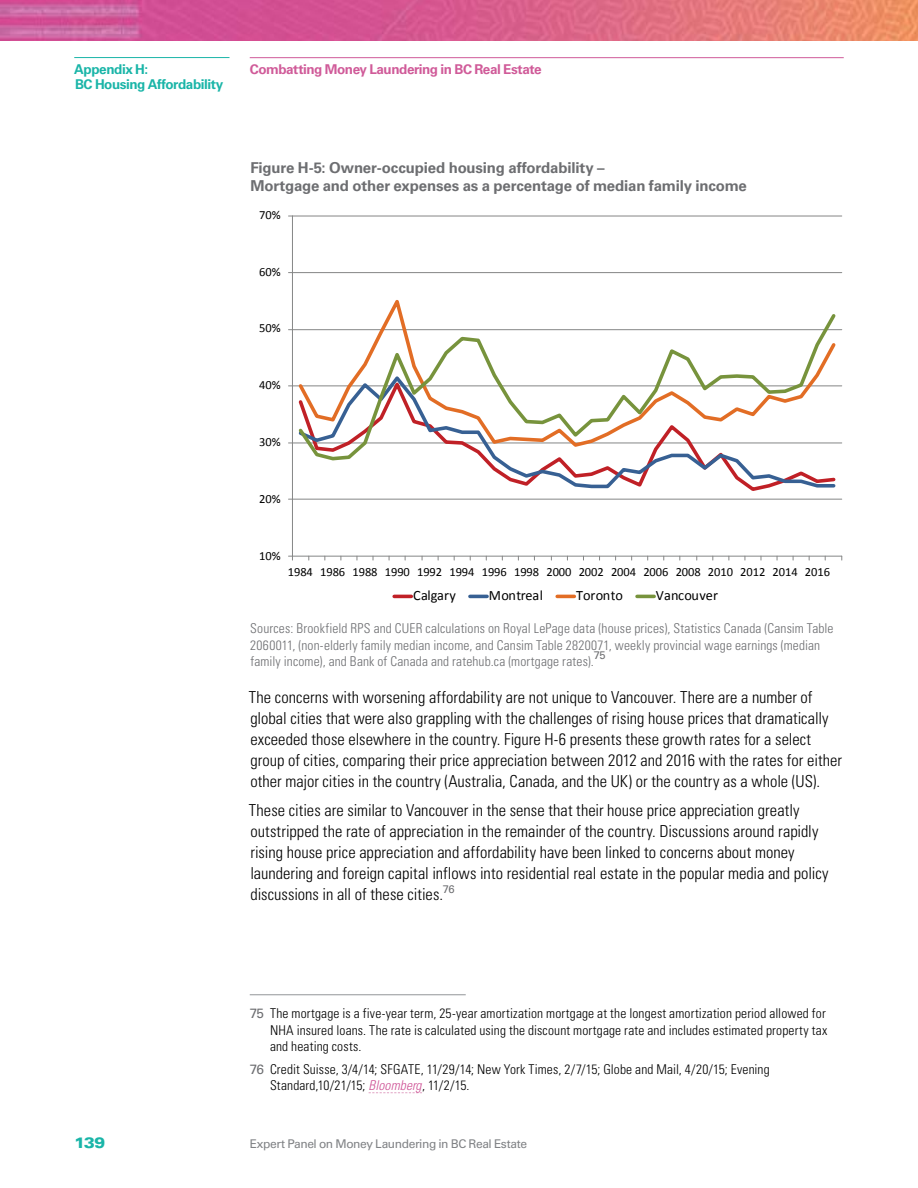
<style>
.page{position:relative;width:918px;height:1188px;background:#fff}
.page>*{position:absolute;margin:0;border:0;box-sizing:border-box;transform-origin:0 0}
.Text_-_Main{font:300 condensed 16.5px/21px "Univers LT Std";color:#000}
.t1{font:700 15px/18px "Univers LT Std";letter-spacing:-.01em;color:#6d6e71}
.t2{font:900 expanded 15px "Univers LT Std";color:#1ab5a8}
.t3{font:14.25px "Calibri";color:#000}
.t4{font:14.25px "Calibri";letter-spacing:.02em;color:#000}
.Footnote{font:300 condensed 13.5px/16.5px "Univers LT Std";letter-spacing:.01em;color:#000;text-align:justify}
.Figure_-_Attribution{font:300 condensed 13.5px/16.5px "Univers LT Std";letter-spacing:.01em;color:#6d6e71}
.t5{font:700 13.5px "Univers LT Std";letter-spacing:-.035em;color:#d05b99}
.t6{font:700 13.5px/15px "Univers LT Std";letter-spacing:-.03em;color:#1ab5a8}
.t7{font:12.45px "Calibri";letter-spacing:-.005em;color:#000}
.t8{font:12px "Univers LT Std";letter-spacing:-.035em;color:#808285}
.Figure_-_Attribution-2{font:10.95px "Univers LT Std";color:#6d6e71}
.Text_-_Main-2{font:10.95px "Univers LT Std";color:#6d6e71}
.s1{font-weight:400;font-stretch:normal;color:#6d6e71}
.s2{font-style:italic;color:#ce5295}
</style>
<div class="page">
<img style="left:0;top:0;width:918px;height:40px">
<hr style="left:74px;top:57px;width:156px;height:1px;background:#1ab5a8">
<hr style="left:250px;top:57px;width:594px;height:1px;background:#d05b99">
<hr style="left:250px;top:994px;width:216px;height:1px;background:#939598">
<svg style="left:369px;top:1092px;width:53px;height:1px"></svg>
<hr style="left:292px;top:499px;width:550px;height:1px;background:#858686">
<hr style="left:292px;top:443px;width:550px;height:1px;background:#858686">
<hr style="left:292px;top:385px;width:550px;height:1px;background:#858686">
<hr style="left:292px;top:329px;width:550px;height:1px;background:#858686">
<hr style="left:292px;top:272px;width:550px;height:1px;background:#858686">
<hr style="left:292px;top:216px;width:550px;height:1px;background:#858686">
<hr style="left:292px;top:216px;width:1px;height:340px;background:#858686">
<hr style="left:292px;top:556px;width:550px;height:1px;background:#858686">
<svg style="left:485px;top:462px;width:351px;height:28px"></svg>
<svg style="left:296px;top:311px;width:543px;height:151px"></svg>
<hr style="left:394px;top:595px;width:17px;height:3px;background:#c02026">
<hr style="left:470px;top:595px;width:17px;height:3px;background:#376093">
<hr style="left:557px;top:595px;width:17px;height:3px;background:#e26d25">
<hr style="left:637px;top:595px;width:17px;height:3px;background:#77933c">
<p class="t6" style="left:74px;top:62px;width:151px">Appendix H:<br>BC Housing Affordability</p>
<p class="t5" style="left:250px;top:62px;width:294px">Combatting Money Laundering in BC Real Estate</p>
<p class="t1" style="left:251px;top:159px;width:498px">Figure H-5: Owner-occupied housing affordability –<br>Mortgage and other expenses as a percentage of median family income</p>
<p class="t7" style="left:259px;top:207px;width:23px">70%</p>
<p class="t7" style="left:259px;top:264px;width:23px">60%</p>
<p class="t7" style="left:259px;top:320px;width:23px">50%</p>
<p class="t7" style="left:259px;top:377px;width:23px">40%</p>
<p class="t7" style="left:259px;top:434px;width:23px">30%</p>
<p class="t7" style="left:259px;top:491px;width:23px">20%</p>
<p class="t7" style="left:259px;top:548px;width:23px">10%</p>
<p class="t7" style="left:288px;top:564px;width:544px">1984 1986 1988 1990 1992 1994 1996 1998 2000 2002 2004 2006 2008 2010 2012 2014 2016</p>
<p class="t4" style="left:413px;top:586px;width:45px">Calgary</p>
<p class="t3" style="left:489px;top:586px;width:56px">Montreal</p>
<p class="t3" style="left:576px;top:586px;width:48px">Toronto</p>
<p class="t3" style="left:656px;top:586px;width:64px">Vancouver</p>
<p class="Figure_-_Attribution" style="left:250px;top:620px;width:585px">Sources: Brookfield RPS and CUER calculations on Royal LePage data (house prices), Statistics Canada (Cansim Table<br>2060011, (non-elderly family median income, and Cansim Table 2820071, weekly provincial wage earnings (median family income), and Bank of Canada and ratehub.ca (mortgage rates).</p>
<p class="Figure_-_Attribution-2" style="left:594px;top:648px;width:13px">75</p>
<p class="Text_-_Main" style="left:249px;top:686px;width:595px">The concerns with worsening affordability are not unique to Vancouver. There are a number of global cities that were also grappling with the challenges of rising house prices that dramatically exceeded those elsewhere in the country. Figure H-6 presents these growth rates for a select group of cities, comparing their price appreciation between 2012 and 2016 with the rates for either other major cities in the country (Australia, Canada, and the UK) or the country as a whole (US).</p>
<p class="Text_-_Main" style="left:249px;top:800px;width:581px">These cities are similar to Vancouver in the sense that their house price appreciation greatly outstripped the rate of appreciation in the remainder of the country. Discussions around rapidly rising house price appreciation and affordability have been linked to concerns about money laundering and foreign capital inflows into residential real estate in the popular media and policy discussions in all of these cities.</p>
<p class="Text_-_Main-2" style="left:443px;top:882px;width:13px">76</p>
<p class="t2" style="left:74px;top:1133px;width:33px">139</p>
<p class="Footnote" style="left:270px;top:1005px;width:559px;text-indent:-20px"><span class="s1">75</span> The mortgage is a five-year term, 25-year amortization mortgage at the longest amortization period allowed for NHA insured loans. The rate is calculated using the discount mortgage rate and includes estimated property tax and heating costs.</p>
<p class="Footnote" style="left:270px;top:1061px;width:501px;text-indent:-20px"><span class="s1">76</span> Credit Suisse, 3/4/14; SFGATE, 11/29/14; New York Times, 2/7/15; Globe and Mail, 4/20/15; Evening<br>Standard,10/21/15; <span class="s2">Bloomberg</span>, 11/2/15.</p>
<p class="t8" style="left:250px;top:1136px;width:279px">Expert Panel on Money Laundering in BC Real Estate</p>
</div>
